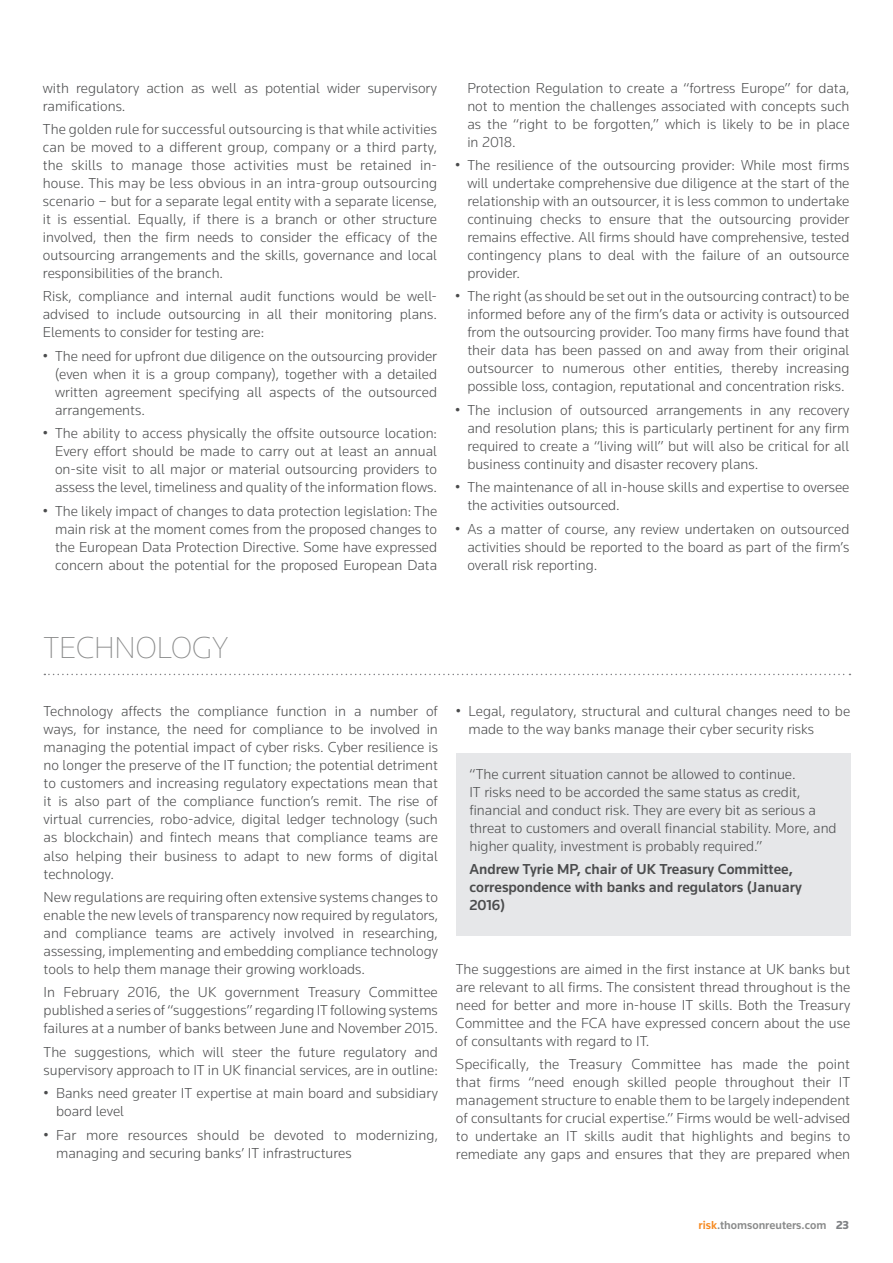
<style>
.page{position:relative;width:893px;height:1263px;background:#fff}
.page>*{position:absolute;margin:0;border:0;box-sizing:border-box;transform-origin:0 0}
.t1{font:200 31.5px "Knowledge";letter-spacing:-.01em;color:#898a8a}
.t2{font:300 15px/18px "Knowledge";color:#4b4c4d;text-align:justify}
.t3{font:500 15px/18px "Knowledge";color:#4b4c4d}
.t4{font:500 12px "Knowledge";color:#898a8a}
.s1{color:#f6891f}
.s2{font-weight:900;color:#808285}
</style>
<div class="page">
<svg style="left:44px;top:674px;width:806px;height:1px"></svg>
<div style="left:456px;top:754px;width:394px;height:182px;background:#e6e7e9"></div>
<p class="t2" style="left:43px;top:78px;width:396px">with regulatory action as well as potential wider supervisory ramifications.</p>
<p class="t2" style="left:43px;top:120px;width:396px">The golden rule for successful outsourcing is that while activities can be moved to a different group, company or a third party, the skills to manage those activities must be retained in&shy;house. This may be less obvious in an intra-group outsourcing scenario – but for a separate legal entity with a separate license, it is essential. Equally, if there is a branch or other structure involved, then the firm needs to consider the efficacy of the outsourcing arrangements and the skills, governance and local responsibilities of the branch.</p>
<p class="t2" style="left:43px;top:287px;width:396px">Risk, compliance and internal audit functions would be well&shy;advised to include outsourcing in all their monitoring plans.<br>Elements to consider for testing are:</p>
<p class="t2" style="left:55px;top:347px;width:384px;text-indent:-12px">• The need for upfront due diligence on the outsourcing provider (even when it is a group company), together with a detailed written agreement specifying all aspects of the outsourced arrangements.</p>
<p class="t2" style="left:55px;top:424px;width:384px;text-indent:-12px">• The ability to access physically the offsite outsource location:<br>Every effort should be made to carry out at least an annual on-site visit to all major or material outsourcing providers to assess the level, timeliness and quality of the information flows.</p>
<p class="t2" style="left:55px;top:501px;width:384px;text-indent:-12px">• The likely impact of changes to data protection legislation: The main risk at the moment comes from the proposed changes to the European Data Protection Directive. Some have expressed concern about the potential for the proposed European Data</p>
<p class="t2" style="left:467px;top:78px;width:384px">Protection Regulation to create a “fortress Europe” for data, not to mention the challenges associated with concepts such as the “right to be forgotten,” which is likely to be in place in 2018.</p>
<p class="t2" style="left:467px;top:156px;width:384px;text-indent:-12px">• The resilience of the outsourcing provider: While most firms will undertake comprehensive due diligence at the start of the relationship with an outsourcer, it is less common to undertake continuing checks to ensure that the outsourcing provider remains effective. All firms should have comprehensive, tested contingency plans to deal with the failure of an outsource provider.</p>
<p class="t2" style="left:467px;top:287px;width:384px;text-indent:-12px">• The right (as should be set out in the outsourcing contract) to be informed before any of the firm’s data or activity is outsourced from the outsourcing provider. Too many firms have found that their data has been passed on and away from their original outsourcer to numerous other entities, thereby increasing possible loss, contagion, reputational and concentration risks.</p>
<p class="t2" style="left:467px;top:401px;width:384px;text-indent:-12px">• The inclusion of outsourced arrangements in any recovery and resolution plans; this is particularly pertinent for any firm required to create a “living will” but will also be critical for all business continuity and disaster recovery plans.</p>
<p class="t2" style="left:467px;top:478px;width:384px;text-indent:-12px">• The maintenance of all in-house skills and expertise to oversee the activities outsourced.</p>
<p class="t2" style="left:467px;top:519px;width:383px;text-indent:-12px">• As a matter of course, any review undertaken on outsourced activities should be reported to the board as part of the firm’s overall risk reporting.</p>
<h1 class="t1" style="left:44px;top:628px;width:187px">TECHNOLOGY</h1>
<p class="t2" style="left:44px;top:702px;width:396px">Technology affects the compliance function in a number of ways, for instance, the need for compliance to be involved in managing the potential impact of cyber risks. Cyber resilience is no longer the preserve of the IT function; the potential detriment to customers and increasing regulatory expectations mean that it is also part of the compliance function’s remit. The rise of virtual currencies, robo-advice, digital ledger technology (such as blockchain) and fintech means that compliance teams are also helping their business to adapt to new forms of digital technology.</p>
<p class="t2" style="left:44px;top:888px;width:396px">New regulations are requiring often extensive systems changes to enable the new levels of transparency now required by regulators, and compliance teams are actively involved in researching, assessing, implementing and embedding compliance technology tools to help them manage their growing workloads.</p>
<p class="t2" style="left:44px;top:983px;width:396px">In February 2016, the UK government Treasury Committee published a series of “suggestions” regarding IT following systems failures at a number of banks between June and November 2015.</p>
<p class="t2" style="left:44px;top:1042px;width:396px">The suggestions, which will steer the future regulatory and supervisory approach to IT in UK financial services, are in outline:</p>
<p class="t2" style="left:56px;top:1084px;width:383px;text-indent:-12px">• Banks need greater IT expertise at main board and subsidiary board level</p>
<p class="t2" style="left:56px;top:1125px;width:383px;text-indent:-12px">• Far more resources should be devoted to modernizing, managing and securing banks’ IT infrastructures</p>
<p class="t2" style="left:468px;top:702px;width:383px;text-indent:-12px">• Legal, regulatory, structural and cultural changes need to be made to the way banks manage their cyber security risks</p>
<p class="t2" style="left:469px;top:764px;width:369px;text-align:left">“The current situation cannot be allowed to continue.<br>IT risks need to be accorded the same status as credit, financial and conduct risk. They are every bit as serious a threat to customers and overall financial stability. More, and higher quality, investment is probably required.”</p>
<p class="t3" style="left:469px;top:860px;width:334px">Andrew Tyrie MP, chair of UK Treasury Committee, correspondence with banks and regulators (January<br>2016)</p>
<p class="t2" style="left:456px;top:960px;width:396px">The suggestions are aimed in the first instance at UK banks but are relevant to all firms. The consistent thread throughout is the need for better and more in-house IT skills. Both the Treasury Committee and the FCA have expressed concern about the use of consultants with regard to IT.</p>
<p class="t2" style="left:456px;top:1055px;width:396px">Specifically, the Treasury Committee has made the point that firms “need enough skilled people throughout their IT management structure to enable them to be largely independent of consultants for crucial expertise.” Firms would be well-advised to undertake an IT skills audit that highlights and begins to remediate any gaps and ensures that they are prepared when</p>
<p class="t4" style="left:699px;top:1217px;width:152px"><span class="s1">risk</span>.thomsonreuters.com <span class="s2">23</span></p>
</div>
